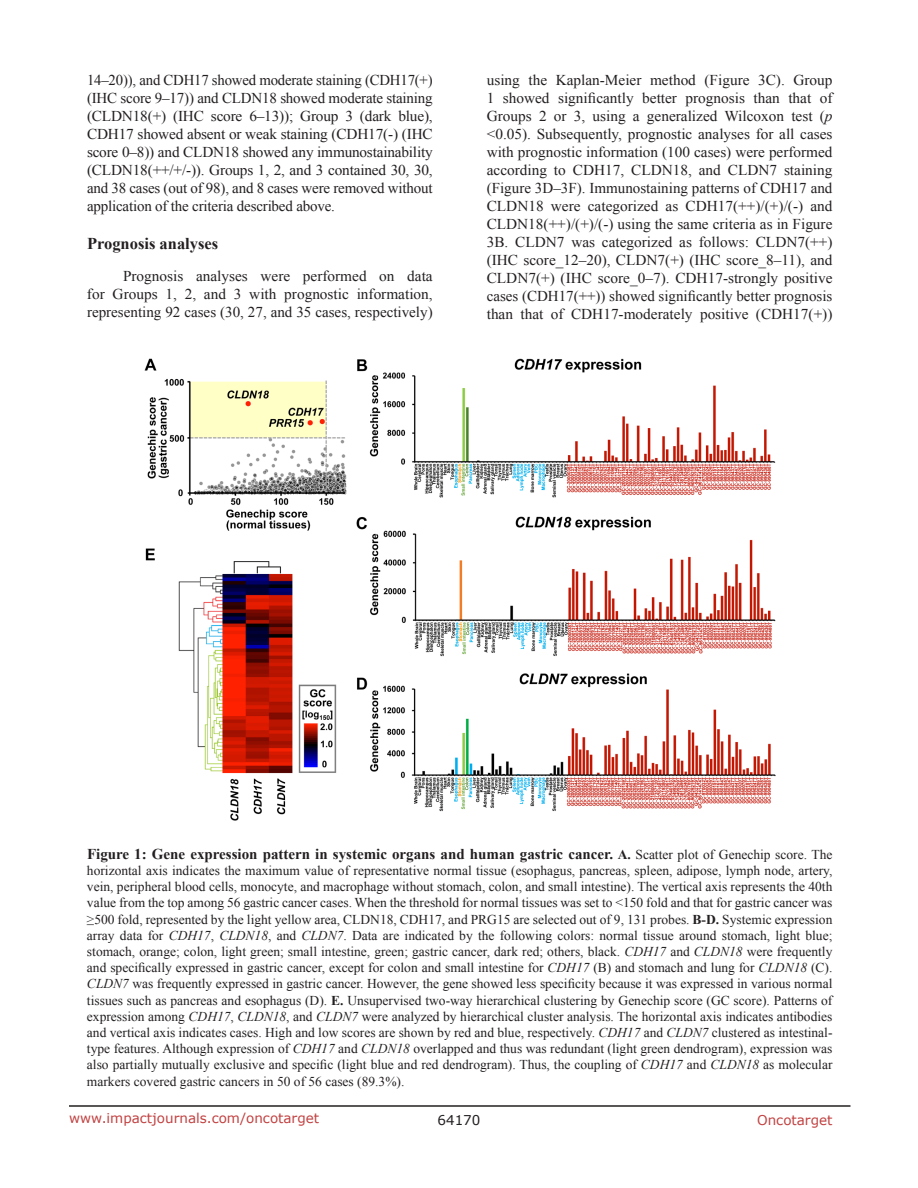
<style>
.page{position:relative;width:918px;height:1188px;background:#fff}
.page>*{position:absolute;margin:0;border:0;box-sizing:border-box;transform-origin:0 0}
.t1{font:700 16.5px "Times New Roman";color:#231f20}
.t2{font:15px/18px "Times New Roman";color:#231f20;text-align:justify}
.t3{font:700 15px "Times New Roman";color:#231f20}
.t4{font:13.5px/16.2px "Times New Roman";color:#231f20;text-align:justify}
.t5{font:13.5px "Verdana";color:#c24141}
.t6{font:13.5px "Verdana";color:#231f20}
.s1{font-style:italic}
.s2{font-size:13.5px}
.s3{font-weight:400;font-size:13.5px}
.s4{font-weight:700}
</style>
<div class="page">
<hr style="left:69px;top:1105px;width:781px;height:2px;background:#231f20">
<img style="left:144px;top:358px;width:632px;height:463px">
<p class="t2" style="left:87px;top:71px;width:347px">14–20)), and CDH17 showed moderate staining (CDH17(+) (IHC score 9–17)) and CLDN18 showed moderate staining (CLDN18(+) (IHC score 6–13)); Group 3 (dark blue), CDH17 showed absent or weak staining (CDH17(-) (IHC score 0–8)) and CLDN18 showed any immunostainability (CLDN18(++/+/-)). Groups 1, 2, and 3 contained 30, 30, and 38 cases (out of 98), and 8 cases were removed without application of the criteria described above.</p>
<p class="t1" style="left:87px;top:232px;width:133px">Prognosis analyses</p>
<p class="t2" style="left:87px;top:266px;width:347px;text-indent:36px">Prognosis analyses were performed on data for Groups 1, 2, and 3 with prognostic information, representing 92 cases (30, 27, and 35 cases, respectively)</p>
<p class="t2" style="left:487px;top:71px;width:347px">using the Kaplan-Meier method (Figure 3C). Group 1 showed significantly better prognosis than that of Groups 2 or 3, using a generalized Wilcoxon test (<span class="s1">p </span>&lt;0.05). Subsequently, prognostic analyses for all cases with prognostic information (100 cases) were performed according to CDH17, CLDN18, and CLDN7 staining (Figure 3D–3F). Immunostaining patterns of CDH17 and CLDN18 were categorized as CDH17(++)/(+)/(-) and CLDN18(++)/(+)/(-) using the same criteria as in Figure 3B. CLDN7 was categorized as follows: CLDN7(++) (IHC score_12–20), CLDN7(+) (IHC score_8–11), and CLDN7(+) (IHC score_0–7). CDH17-strongly positive cases (CDH17(++)) showed significantly better prognosis than that of CDH17-moderately positive (CDH17(+))</p>
<p class="t3" style="left:87px;top:843px;width:747px">Figure 1: Gene expression pattern in systemic organs and human gastric cancer. <span class="s2">A.</span> <span class="s3">Scatter plot of Genechip score. The</span></p>
<p class="t4" style="left:87px;top:862px;width:747px">horizontal axis indicates the maximum value of representative normal tissue (esophagus, pancreas, spleen, adipose, lymph node, artery, vein, peripheral blood cells, monocyte, and macrophage without stomach, colon, and small intestine). The vertical axis represents the 40th value from the top among 56 gastric cancer cases. When the threshold for normal tissues was set to &lt;150 fold and that for gastric cancer was ≥500 fold, represented by the light yellow area, CLDN18, CDH17, and PRG15 are selected out of 9, 131 probes. <span class="s4">B-D.</span> Systemic expression array data for <span class="s1">CDH17</span>, <span class="s1">CLDN18</span>, and <span class="s1">CLDN7</span>. Data are indicated by the following colors: normal tissue around stomach, light blue; stomach, orange; colon, light green; small intestine, green; gastric cancer, dark red; others, black. <span class="s1">CDH17</span> and <span class="s1">CLDN18</span> were frequently and specifically expressed in gastric cancer, except for colon and small intestine for <span class="s1">CDH17</span> (B) and stomach and lung for <span class="s1">CLDN18</span> (C).<br><span class="s1">CLDN7</span> was frequently expressed in gastric cancer. However, the gene showed less specificity because it was expressed in various normal tissues such as pancreas and esophagus (D). <span class="s4">E.</span> Unsupervised two-way hierarchical clustering by Genechip score (GC score). Patterns of expression among <span class="s1">CDH17</span>, <span class="s1">CLDN18</span>, and <span class="s1">CLDN7</span> were analyzed by hierarchical cluster analysis. The horizontal axis indicates antibodies and vertical axis indicates cases. High and low scores are shown by red and blue, respectively. <span class="s1">CDH17</span> and <span class="s1">CLDN7</span> clustered as intestinal&shy;type features. Although expression of <span class="s1">CDH17</span> and <span class="s1">CLDN18</span> overlapped and thus was redundant (light green dendrogram), expression was also partially mutually exclusive and specific (light blue and red dendrogram). Thus, the coupling of <span class="s1">CDH17</span> and <span class="s1">CLDN18</span> as molecular markers covered gastric cancers in 50 of 56 cases (89.3%).</p>
<p class="t5" style="left:69px;top:1109px;width:252px">www.impactjournals.com/oncotarget</p>
<p class="t6" style="left:438px;top:1111px;width:44px">64170</p>
<p class="t5" style="left:757px;top:1111px;width:77px">Oncotarget</p>
</div>
